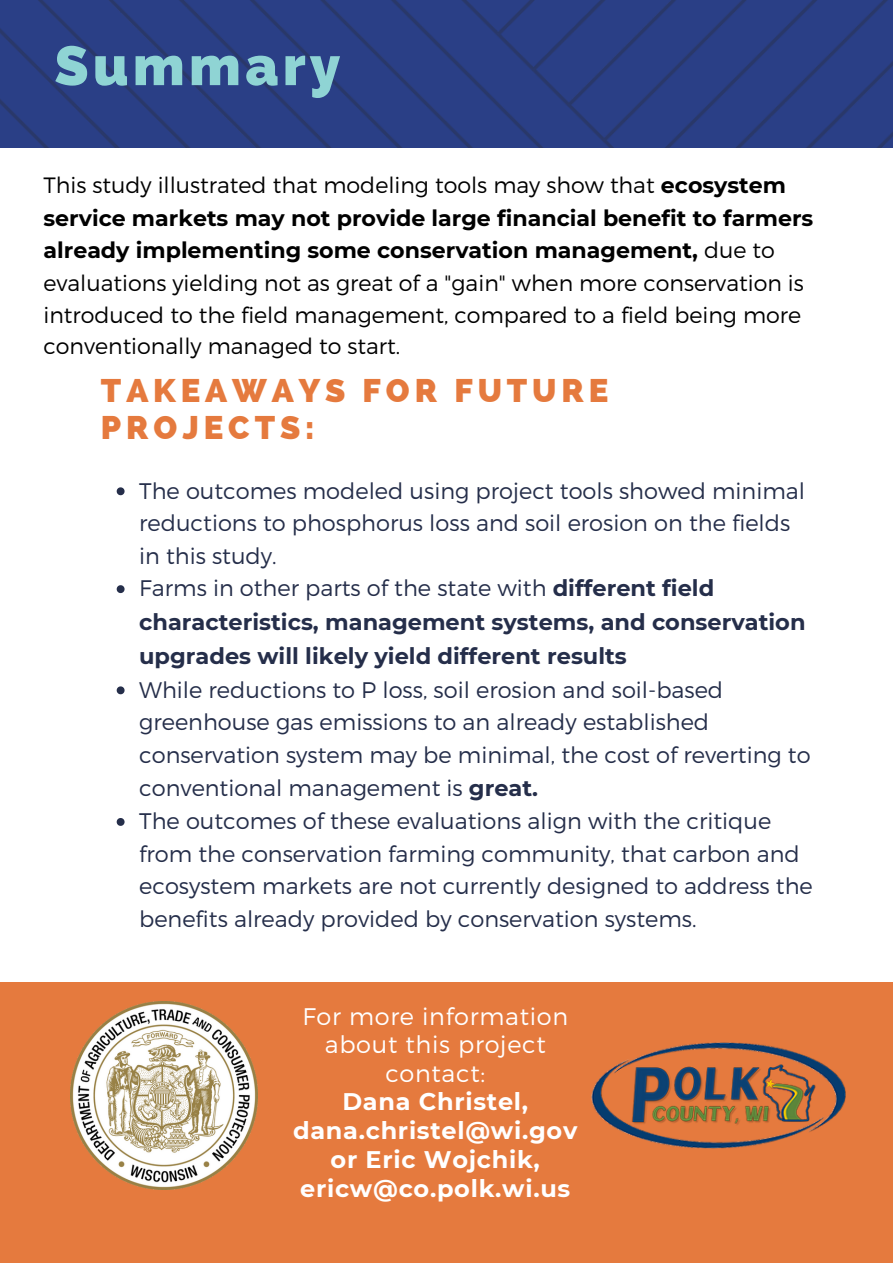
<style>
.page{position:relative;width:893px;height:1264px;background:#fff}
.page>*{position:absolute;margin:0;border:0;box-sizing:border-box;transform-origin:0 0}
.t1{font:800 55.05px "Raleway";letter-spacing:.08em;color:#8fd4d4}
.t2{font:800 32.85px/36.9px "Raleway";letter-spacing:.15em;color:#e57a3e}
.t3{font:700 24px/29.2px "Montserrat";letter-spacing:.03em;color:#fff;text-align:center}
.t4{font:300 24px/28px "Montserrat";letter-spacing:.03em;color:#fff;text-align:center}
.t5{font:300 22.5px/32.7px "Montserrat";color:#252e4a}
.t6{font:300 22.2px/32.1px "Montserrat";color:#000}
.s1{font-weight:700}
</style>
<div class="page">
<img style="left:0;top:0;width:892px;height:148px">
<div style="left:0;top:933px;width:892px;height:329px;background:#e57a3e"></div>
<img style="left:591px;top:1042px;width:254px;height:106px">
<img style="left:70px;top:1001px;width:188px;height:188px">
<div style="left:0;top:148px;width:892px;height:833px;background:#fff"></div>
<svg style="left:117px;top:487px;width:7px;height:8px"></svg>
<svg style="left:117px;top:585px;width:7px;height:8px"></svg>
<svg style="left:117px;top:686px;width:7px;height:8px"></svg>
<svg style="left:117px;top:818px;width:7px;height:7px"></svg>
<h1 class="t1" style="left:55px;top:33px;width:287px">Summary</h1>
<p class="t6" style="left:43px;top:168px;width:771px">This study illustrated that modeling tools may show that <span class="s1">ecosystem service markets may not provide large financial benefit to farmers already implementing some conservation management,</span> due to evaluations yielding not as great of a "gain" when more conservation is introduced to the field management, compared to a field being more conventionally managed to start.</p>
<h2 class="t2" style="left:101px;top:372px;width:509px">TAKEAWAYS FOR FUTURE<br>PROJECTS:</h2>
<p class="t5" style="left:139px;top:473px;width:668px">The outcomes modeled using project tools showed minimal reductions to phosphorus loss and soil erosion on the fields in this study.<br>Farms in other parts of the state with <span class="s1">different field characteristics, management systems, and conservation upgrades will likely yield different results</span></p>
<p class="t5" style="left:139px;top:672px;width:675px">While reductions to P loss, soil erosion and soil-based greenhouse gas emissions to an already established conservation system may be minimal, the cost of reverting to conventional management is <span class="s1">great.<br></span>The outcomes of these evaluations align with the critique from the conservation farming community, that carbon and ecosystem markets are not currently designed to address the benefits already provided by conservation systems.</p>
<p class="t4" style="left:302px;top:1001px;width:267px">For more information about this project contact:</p>
<p class="t3" style="left:293px;top:1086px;width:286px">Dana Christel, dana.christel@wi.gov or Eric Wojchik, ericw@co.polk.wi.us</p>
</div>
